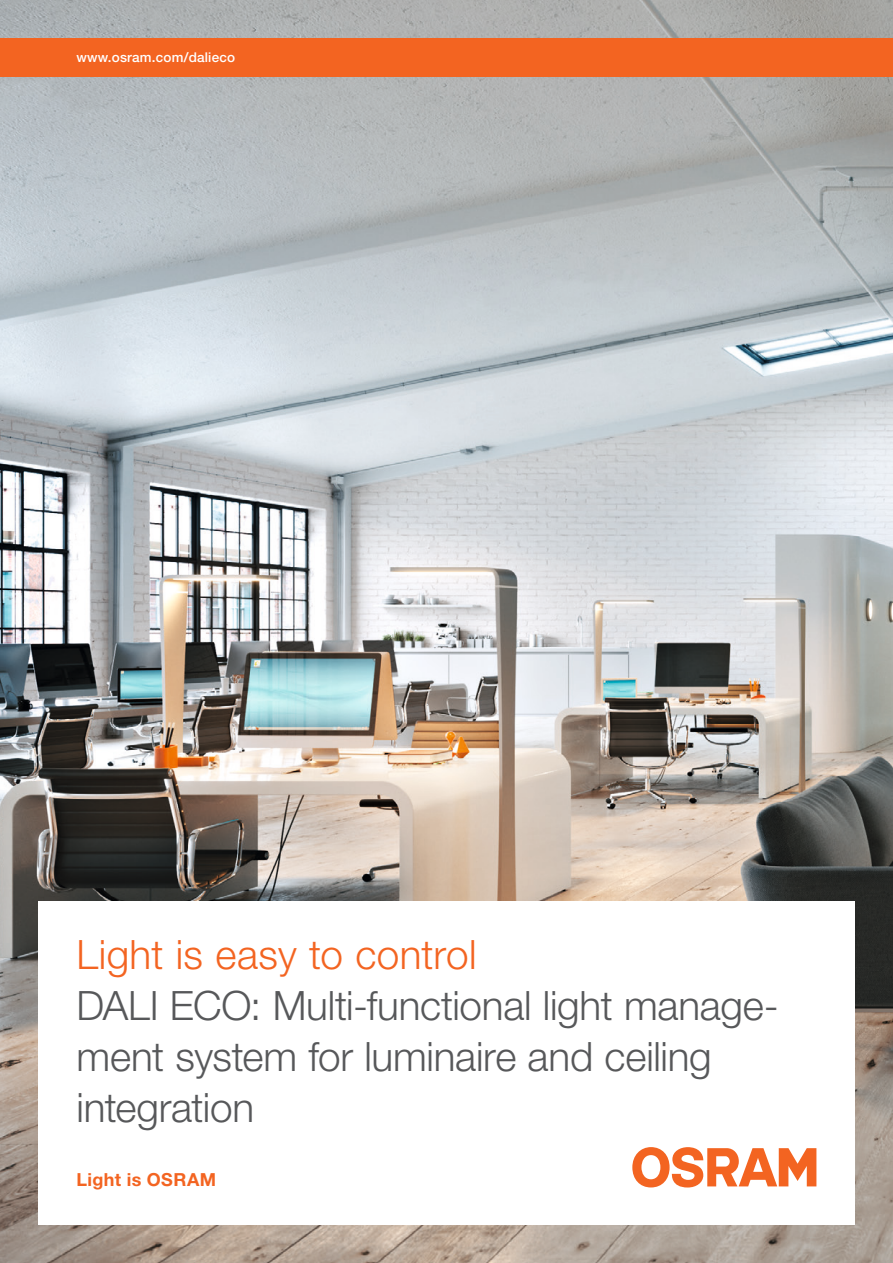
<style>
.page{position:relative;width:893px;height:1263px;background:#fff}
.page>*{position:absolute;margin:0;border:0;box-sizing:border-box;transform-origin:0 0}
.t1{font:300 40.5px/51px "Helvetica Neue LT Pro";letter-spacing:-.005em;color:#57585a}
.t2{font:300 40.5px "Helvetica Neue LT Pro";letter-spacing:.01em;color:#f36421}
.t3{font:700 18px "Helvetica Neue LT Pro";letter-spacing:.02em;color:#f36421}
.t4{font:500 13.5px "Helvetica Neue LT Pro";letter-spacing:.015em;color:#fff}
</style>
<div class="page">
<img style="left:0;top:0;width:893px;height:1263px">
<div style="left:0;top:38px;width:893px;height:39px;background:#f36421"></div>
<div style="left:38px;top:901px;width:817px;height:324px;background:#fff"></div>
<svg style="left:632px;top:1147px;width:184px;height:40px"></svg>
<p class="t4" style="left:77px;top:49px;width:160px">www.osram.com/dalieco</p>
<p class="t2" style="left:77px;top:929px;width:401px">Light is easy to control</p>
<p class="t1" style="left:77px;top:979px;width:704px">DALI ECO: Multi-functional light manage&shy;ment system for luminaire and ceiling integration</p>
<p class="t3" style="left:77px;top:1169px;width:141px">Light is OSRAM</p>
</div>
